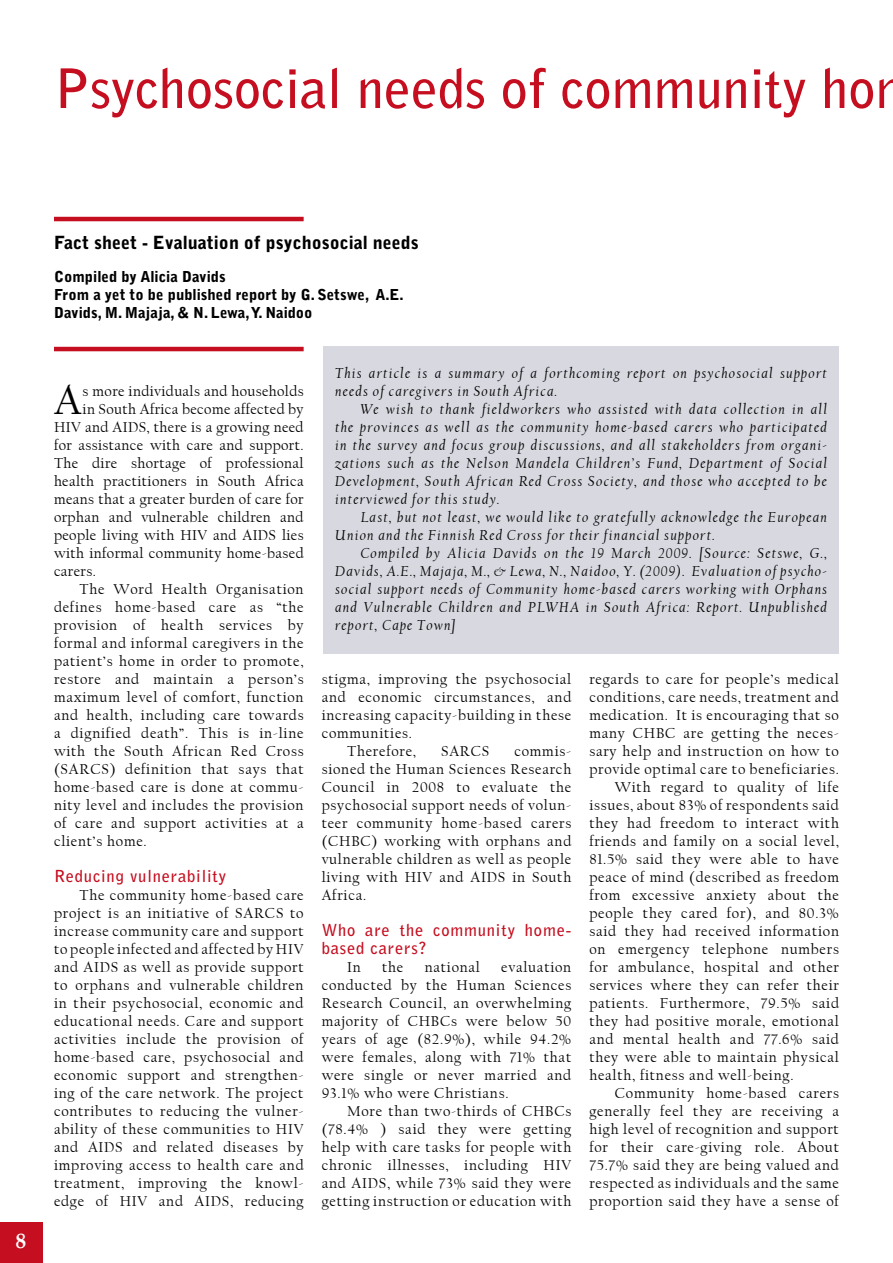
<style>
.page{position:relative;width:893px;height:1263px;background:#fff}
.page>*{position:absolute;margin:0;border:0;box-sizing:border-box;transform-origin:0 0}
.t1{font:700 54px "Bell Gothic Std";color:#c50e1f}
.t2{font:42.15px "Californian FB";color:#000}
.t3{font:700 21px "Book Antiqua";color:#fff}
.t4{font:900 18px "Bell Gothic Std";color:#000}
.t5{font:700 16.5px/18px "Bell Gothic Std";letter-spacing:.05em;color:#c50e1f}
.t6{font:15px/18px "Californian FB";letter-spacing:.05em;color:#000;text-align:justify}
.t7{font:italic 15px/18px "Californian FB";letter-spacing:.08em;color:#000}
.t8{font:15px "Californian FB";letter-spacing:.025em;color:#000}
.t9{font:900 15px/18px "Bell Gothic Std";color:#000}
</style>
<div class="page">
<div style="left:0;top:1222px;width:42px;height:41px;background:#c50e1f"></div>
<hr style="left:54px;top:217px;width:250px;height:4px;background:#c50e1f">
<hr style="left:54px;top:347px;width:250px;height:4px;background:#c50e1f">
<div style="left:323px;top:347px;width:516px;height:307px;background:#d8d8e1"></div>
<h1 class="t1" style="left:54px;top:56px;width:823px">Psychosocial needs of community ho</h1>
<h3 class="t3" style="left:16px;top:1226px;width:12px">8</h3>
<p class="t4" style="left:54px;top:232px;width:366px">Fact sheet - Evaluation of psychosocial needs</p>
<p class="t9" style="left:54px;top:268px;width:351px">Compiled by Alicia Davids<br>From a yet to be published report by G. Setswe, A.E.<br>Davids, M. Majaja, &amp; N. Lewa, Y. Naidoo</p>
<h2 class="t2" style="left:54px;top:377px;width:29px">A</h2>
<p class="t8" style="left:83px;top:383px;width:223px">s more individuals and households</p>
<p class="t8" style="left:83px;top:401px;width:222px">in South Africa become affected by</p>
<p class="t8" style="left:54px;top:419px;width:251px">HIV and AIDS, there is a growing need</p>
<p class="t8" style="left:54px;top:437px;width:251px">for assistance with care and support.</p>
<p class="t8" style="left:54px;top:455px;width:251px">The dire shortage of professional</p>
<p class="t8" style="left:54px;top:473px;width:251px">health practitioners in South Africa</p>
<p class="t8" style="left:54px;top:491px;width:251px">means that a greater burden of care for</p>
<p class="t8" style="left:54px;top:509px;width:251px">orphan and vulnerable children and</p>
<p class="t8" style="left:54px;top:527px;width:251px">people living with HIV and AIDS lies</p>
<p class="t8" style="left:54px;top:545px;width:251px">with informal community home-based</p>
<p class="t6" style="left:54px;top:562px;width:43px">carers.</p>
<p class="t6" style="left:80px;top:580px;width:226px">The Word Health Organisation</p>
<p class="t6" style="left:54px;top:598px;width:251px">defines home-based care as “the</p>
<p class="t6" style="left:54px;top:616px;width:251px">provision of health services by</p>
<p class="t6" style="left:54px;top:634px;width:251px">formal and informal caregivers in the</p>
<p class="t6" style="left:54px;top:652px;width:251px">patient’s home in order to promote,</p>
<p class="t6" style="left:54px;top:670px;width:251px">restore and maintain a person’s</p>
<p class="t6" style="left:54px;top:688px;width:251px">maximum level of comfort, function</p>
<p class="t6" style="left:54px;top:706px;width:251px">and health, including care towards</p>
<p class="t6" style="left:54px;top:724px;width:251px">a dignified death”. This is in-line</p>
<p class="t6" style="left:54px;top:742px;width:251px">with the South African Red Cross</p>
<p class="t6" style="left:54px;top:760px;width:251px">(SARCS) definition that says that</p>
<p class="t6" style="left:54px;top:778px;width:251px">home-based care is done at commu-</p>
<p class="t6" style="left:54px;top:796px;width:251px">nity level and includes the provision</p>
<p class="t6" style="left:54px;top:814px;width:251px">of care and support activities at a</p>
<p class="t6" style="left:54px;top:832px;width:94px">client’s home.</p>
<p class="t5" style="left:54px;top:867px;width:174px">Reducing vulnerability</p>
<p class="t6" style="left:54px;top:886px;width:251px;text-indent:26px">The community home-based care project is an initiative of SARCS to increase community care and support to people infected and affected by HIV and AIDS as well as provide support to orphans and vulnerable children in their psychosocial, economic and educational needs. Care and support activities include the provision of home-based care, psychosocial and economic support and strengthen&shy;ing of the care network. The project contributes to reducing the vulner&shy;ability of these communities to HIV and AIDS and related diseases by improving access to health care and treatment, improving the knowl&shy;edge of HIV and AIDS, reducing</p>
<p class="t7" style="left:335px;top:364px;width:493px">This article is a summary of a forthcoming report on psychosocial support needs of caregivers in South Africa.</p>
<p class="t7" style="left:335px;top:400px;width:493px;text-align:justify;text-indent:26px">We wish to thank fieldworkers who assisted with data collection in all the provinces as well as the community home-based carers who participated in the survey and focus group discussions, and all stakeholders from organi&shy;zations such as the Nelson Mandela Children’s Fund, Department of Social Development, South African Red Cross Society, and those who accepted to be interviewed for this study.</p>
<p class="t7" style="left:335px;top:508px;width:493px;text-indent:26px">Last, but not least, we would like to gratefully acknowledge the European<br>Union and the Finnish Red Cross for their financial support.</p>
<p class="t7" style="left:335px;top:544px;width:493px;text-align:justify;text-indent:26px">Compiled by Alicia Davids on the 19 March 2009. [Source: Setswe, G., Davids, A.E., Majaja, M., &amp; Lewa, N., Naidoo, Y. (2009). Evaluation of psycho&shy;social support needs of Community home-based carers working with Orphans and Vulnerable Children and PLWHA in South Africa: Report. Unpublished report, Cape Town]</p>
<p class="t6" style="left:322px;top:670px;width:251px">stigma, improving the psychosocial</p>
<p class="t6" style="left:322px;top:688px;width:251px">and economic circumstances, and</p>
<p class="t6" style="left:322px;top:706px;width:251px">increasing capacity-building in these</p>
<p class="t6" style="left:322px;top:724px;width:92px">communities.</p>
<p class="t6" style="left:347px;top:742px;width:70px">Therefore,</p>
<p class="t6" style="left:441px;top:742px;width:50px">SARCS</p>
<p class="t6" style="left:322px;top:742px;width:251px;text-indent:193px">commis&shy;sioned the Human Sciences Research Council in 2008 to evaluate the psychosocial support needs of volun&shy;teer community home-based carers (CHBC) working with orphans and vulnerable children as well as people living with HIV and AIDS in South Africa.</p>
<p class="t5" style="left:322px;top:921px;width:251px">Who are the community home&shy;based carers?</p>
<p class="t6" style="left:347px;top:958px;width:15px">In</p>
<p class="t6" style="left:382px;top:958px;width:23px">the</p>
<p class="t6" style="left:425px;top:958px;width:57px">national</p>
<p class="t6" style="left:322px;top:958px;width:251px;text-indent:180px">evaluation conducted by the Human Sciences Research Council, an overwhelming majority of CHBCs were below 50 years of age (82.9%), while 94.2% were females, along with 71% that were single or never married and 93.1% who were Christians.</p>
<p class="t6" style="left:322px;top:1102px;width:251px;text-indent:26px">More than two-thirds of CHBCs (78.4% ) said they were getting help with care tasks for people with chronic illnesses, including HIV and AIDS, while 73% said they were getting instruction or education with</p>
<p class="t6" style="left:589px;top:670px;width:251px">regards to care for people’s medical</p>
<p class="t6" style="left:589px;top:688px;width:251px">conditions, care needs, treatment and</p>
<p class="t6" style="left:589px;top:706px;width:251px">medication. It is encouraging that so</p>
<p class="t6" style="left:589px;top:724px;width:251px">many CHBC are getting the neces-</p>
<p class="t6" style="left:589px;top:742px;width:251px">sary help and instruction on how to</p>
<p class="t6" style="left:589px;top:760px;width:251px">provide optimal care to beneficiaries.</p>
<p class="t6" style="left:615px;top:778px;width:226px">With regard to quality of life</p>
<p class="t6" style="left:589px;top:796px;width:251px">issues, about 83% of respondents said</p>
<p class="t6" style="left:589px;top:814px;width:251px">they had freedom to interact with</p>
<p class="t6" style="left:589px;top:832px;width:251px">friends and family on a social level,</p>
<p class="t6" style="left:589px;top:850px;width:251px">81.5% said they were able to have</p>
<p class="t6" style="left:589px;top:868px;width:251px">peace of mind (described as freedom</p>
<p class="t6" style="left:589px;top:886px;width:251px">from excessive anxiety about the</p>
<p class="t6" style="left:589px;top:904px;width:251px">people they cared for), and 80.3%</p>
<p class="t6" style="left:589px;top:922px;width:251px">said they had received information</p>
<p class="t6" style="left:589px;top:940px;width:251px">on emergency telephone numbers</p>
<p class="t6" style="left:589px;top:958px;width:251px">for ambulance, hospital and other</p>
<p class="t6" style="left:589px;top:976px;width:251px">services where they can refer their</p>
<p class="t6" style="left:589px;top:994px;width:251px">patients. Furthermore, 79.5% said</p>
<p class="t6" style="left:589px;top:1012px;width:251px">they had positive morale, emotional</p>
<p class="t6" style="left:589px;top:1030px;width:251px">and mental health and 77.6% said</p>
<p class="t6" style="left:589px;top:1048px;width:251px">they were able to maintain physical</p>
<p class="t6" style="left:589px;top:1066px;width:206px">health, fitness and well-being.</p>
<p class="t6" style="left:615px;top:1084px;width:226px">Community home-based carers</p>
<p class="t6" style="left:589px;top:1102px;width:251px">generally feel they are receiving a</p>
<p class="t6" style="left:589px;top:1120px;width:251px">high level of recognition and support</p>
<p class="t6" style="left:589px;top:1138px;width:251px">for their care-giving role. About</p>
<p class="t6" style="left:589px;top:1156px;width:251px">75.7% said they are being valued and</p>
<p class="t6" style="left:589px;top:1174px;width:251px">respected as individuals and the same</p>
<p class="t6" style="left:589px;top:1192px;width:251px">proportion said they have a sense of</p>
</div>
